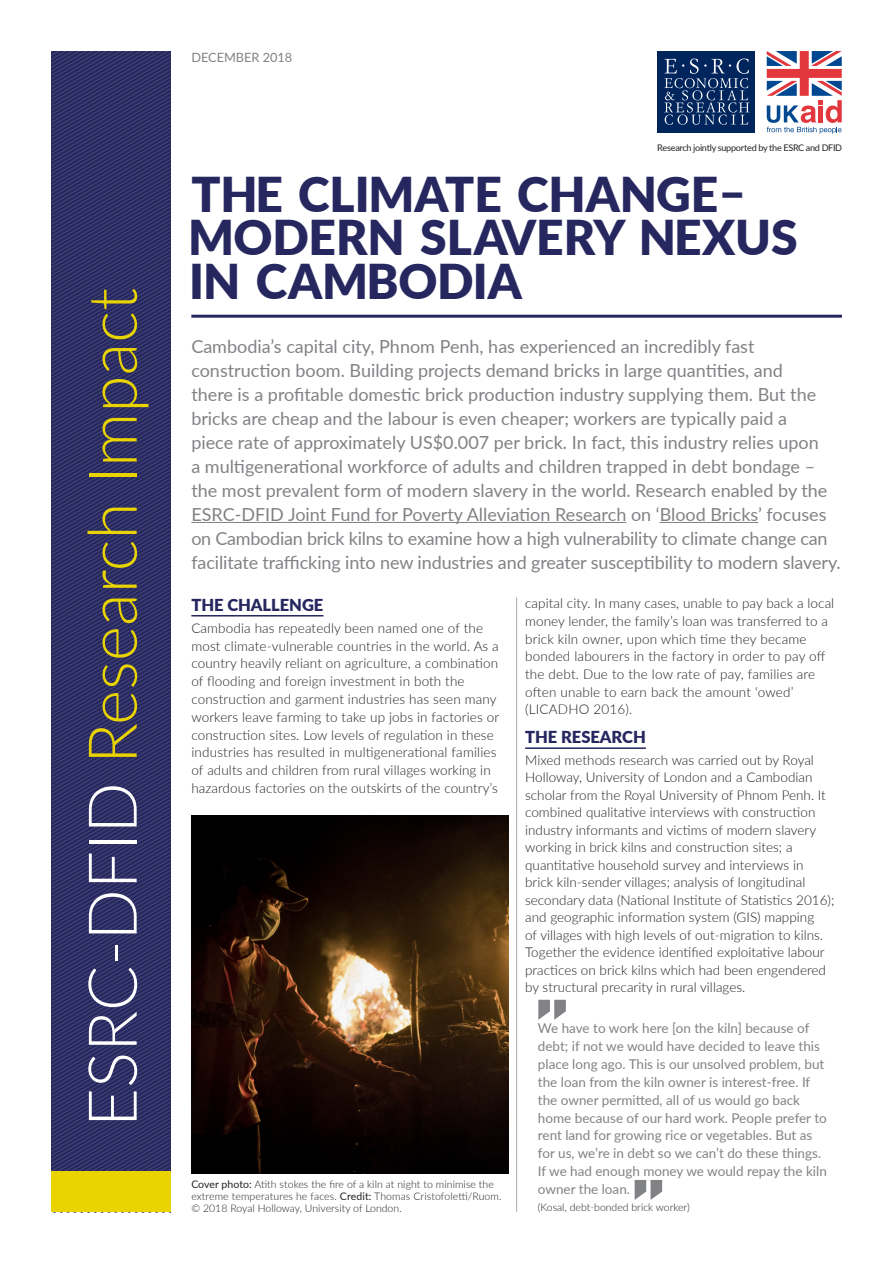
<style>
.page{position:relative;width:893px;height:1263px;background:#fff}
.page>*{position:absolute;margin:0;border:0;box-sizing:border-box;transform-origin:0 0}
.t1{font:300 67.5px "Lato";color:#e9d401}
.t2{font:900 48px/43.5px "Lato";color:#26275f}
.t3{font:18px/24px "Lato";color:#808285}
.t4{font:900 16.5px "Lato";color:#26275f}
.t5{font:300 13.5px/17.4px "Lato";color:#231f20}
.t6{font:13.5px/17.9px "Lato";color:#808285}
.t7{font:12.75px "Lato";color:#808285}
.t8{font:300 10.5px/12px "Lato";color:#231f20}
.t9{font:9.15px "Lato";letter-spacing:-.03em;color:#231f20}
.s1{color:#fff}
.s2{font-weight:400}
</style>
<div class="page">
<svg style="left:52px;top:676px;width:119px;height:496px;background:#2f3065"></svg>
<svg style="left:52px;top:51px;width:119px;height:625px;background:#2f3065"></svg>
<div style="left:52px;top:1172px;width:119px;height:40px;background:#e9d401"></div>
<hr style="left:191px;top:615px;width:132px;height:1px;background:#26275f">
<img style="left:191px;top:815px;width:317px;height:359px">
<hr style="left:191px;top:522px;width:435px;height:1px;background:#808285">
<hr style="left:660px;top:522px;width:98px;height:1px;background:#808285">
<hr style="left:191px;top:315px;width:651px;height:3px;background:#26275f">
<hr style="left:516px;top:597px;width:1px;height:615px;background:#a8a9ad">
<div style="left:658px;top:51px;width:97px;height:81px;background:#00255d"></div>
<svg style="left:664px;top:59px;width:85px;height:66px"></svg>
<svg style="left:767px;top:51px;width:75px;height:83px"></svg>
<hr style="left:525px;top:747px;width:121px;height:2px;background:#26275f">
<svg style="left:635px;top:1180px;width:27px;height:20px"></svg>
<svg style="left:538px;top:1000px;width:28px;height:20px"></svg>
<h1 class="t1" style="left:65px;top:1127px;width:841px;rotate:-90deg"><span class="s1">ESRC-DFID</span> Research Impact</h1>
<p class="t7" style="left:191px;top:48px;width:102px">DECEMBER 2018</p>
<p class="t9" style="left:657px;top:142px;width:186px">Research jointly supported by the ESRC and DFID</p>
<h2 class="t2" style="left:188px;top:171px;width:611px">THE CLIMATE CHANGE–<br>MODERN SLAVERY NEXUS<br>IN CAMBODIA</h2>
<p class="t3" style="left:191px;top:333px;width:651px">Cambodia’s capital city, Phnom Penh, has experienced an incredibly fast construction boom. Building projects demand bricks in large quantities, and<br>there is a profitable domestic brick production industry supplying them. But the bricks are cheap and the labour is even cheaper; workers are typically paid a<br>piece rate of approximately US$0.007 per brick. In fact, this industry relies upon<br>a multigenerational workforce of adults and children trapped in debt bondage – the most prevalent form of modern slavery in the world. Research enabled by the ESRC-DFID Joint Fund for Poverty Alleviation Research on ‘Blood Bricks’ focuses on Cambodian brick kilns to examine how a high vulnerability to climate change can facilitate trafficking into new industries and greater susceptibility to modern slavery.</p>
<p class="t4" style="left:191px;top:592px;width:134px">THE CHALLENGE</p>
<p class="t5" style="left:191px;top:618px;width:309px;line-height:17.9px">Cambodia has repeatedly been named one of the most climate-vulnerable countries in the world. As a country heavily reliant on agriculture, a combination of flooding and foreign investment in both the construction and garment industries has seen many workers leave farming to take up jobs in factories or construction sites. Low levels of regulation in these industries has resulted in multigenerational families of adults and children from rural villages working in hazardous factories on the outskirts of the country’s</p>
<p class="t8" style="left:191px;top:1178px;width:312px"><span class="s2">Cover photo:</span> Atith stokes the fire of a kiln at night to minimise the extreme temperatures he faces. <span class="s2">Credit:</span> Thomas Cristofoletti/Ruom. © 2018 Royal Holloway, University of London.</p>
<p class="t5" style="left:525px;top:594px;width:311px">capital city. In many cases, unable to pay back a local money lender, the family’s loan was transferred to a brick kiln owner, upon which time they became bonded labourers in the factory in order to pay off the debt. Due to the low rate of pay, families are often unable to earn back the amount ‘owed’ (LICADHO 2016).</p>
<p class="t4" style="left:525px;top:725px;width:122px">THE RESEARCH</p>
<p class="t5" style="left:525px;top:751px;width:311px">Mixed methods research was carried out by Royal Holloway, University of London and a Cambodian scholar from the Royal University of Phnom Penh. It combined qualitative interviews with construction industry informants and victims of modern slavery working in brick kilns and construction sites; a quantitative household survey and interviews in brick kiln-sender villages; analysis of longitudinal secondary data (National Institute of Statistics 2016); and geographic information system (GIS) mapping<br>of villages with high levels of out-migration to kilns.<br>Together the evidence identified exploitative labour practices on brick kilns which had been engendered by structural precarity in rural villages.</p>
<p class="t6" style="left:538px;top:1019px;width:290px">We have to work here [on the kiln] because of debt; if not we would have decided to leave this place long ago. This is our unsolved problem, but the loan from the kiln owner is interest-free. If the owner permitted, all of us would go back home because of our hard work. People prefer to rent land for growing rice or vegetables. But as for us, we’re in debt so we can’t do these things.<br>If we had enough money we would repay the kiln owner the loan.</p>
<p class="t8" style="left:538px;top:1201px;width:153px">(Kosal, debt-bonded brick worker)</p>
</div>
